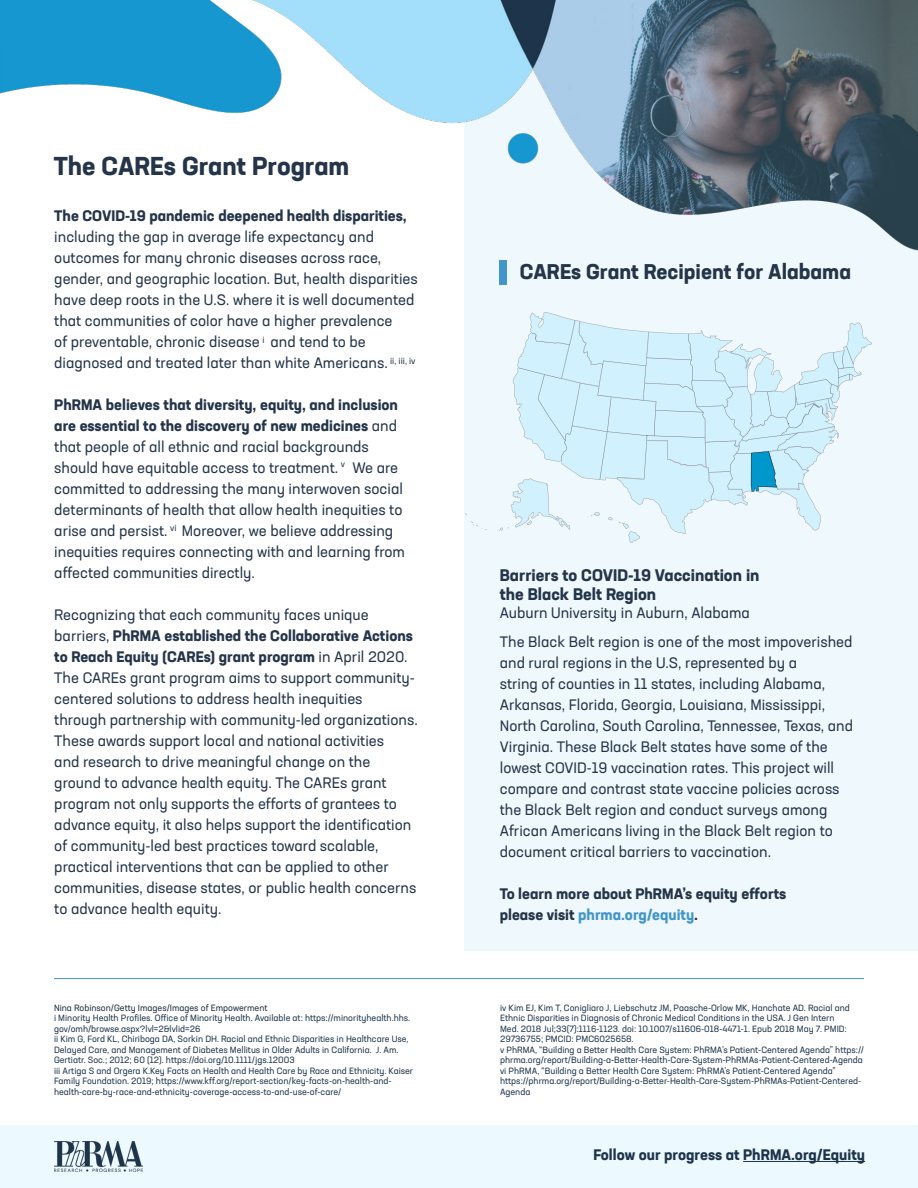
<style>
.page{position:relative;width:918px;height:1188px;background:#fff}
.page>*{position:absolute;margin:0;border:0;box-sizing:border-box;transform-origin:0 0}
.t1{font:700 25.5px "Neusa Next Std";color:#243449}
.t2{font:700 21px "Neusa Next Std";color:#243449}
.t3{font:700 16.5px "Neusa Next Std";color:#243449}
.t4{font:15px/21px "Neusa Next Std";color:#243449}
.t5{font:700 15px "Neusa Next Std";color:#243449}
.t6{font:700 15px "Neusa Next Std";color:#1e344b}
.t7{font:700 15px "Neusa Next Std";color:#4296ca}
.t8{font:9px/10.5px "Neusa Next Std";color:#1e344b}
.t9{font:9px "Neusa Next Std";color:#1d2e3f}
.t10{font:9px "Neusa Next Std";color:#243449}
.s1{font-weight:700}
.s2{color:#243449}
.s3{color:#273447}
</style>
<div class="page">
<div style="left:0;top:1125px;width:918px;height:63px;background:#ecf9fe"></div>
<img style="left:55px;top:1142px;width:87px;height:30px">
<hr style="left:743px;top:1161px;width:122px;height:1px;background:#1e344b">
<div style="left:464px;top:54px;width:454px;height:896px;background:#eff8fc"></div>
<img style="left:0;top:0;width:918px;height:531px">
<div style="left:500px;top:260px;width:7px;height:24px;background:#4296ca"></div>
<hr style="left:54px;top:978px;width:810px;height:1px;background:#4096ca">
<svg style="left:470px;top:522px;width:17px;height:8px"></svg>
<svg style="left:499px;top:312px;width:373px;height:231px"></svg>
<p class="t1" style="left:54px;top:150px;width:297px">The CAREs Grant Program</p>
<p class="t4" style="left:54px;top:205px;width:365px"><span class="s1">The COVID-19 pandemic deepened health disparities, </span>including the gap in average life expectancy and outcomes for many chronic diseases across race, gender, and geographic location. But, health disparities have deep roots in the U.S. where it is well documented that communities of color have a higher prevalence<br>of preventable, chronic disease and tend to be diagnosed and treated later than white Americans.</p>
<p class="t4" style="left:54px;top:394px;width:352px"><span class="s1">PhRMA believes that diversity, equity, and inclusion are essential to the discovery of new medicines</span> and that people of all ethnic and racial backgrounds should have equitable access to treatment. We are committed to addressing the many interwoven social determinants of health that allow health inequities to arise and persist. Moreover, we believe addressing inequities requires connecting with and learning from affected communities directly.</p>
<p class="t4" style="left:54px;top:604px;width:365px">Recognizing that each community faces unique barriers, <span class="s1">PhRMA established the Collaborative Actions to Reach Equity (CAREs) grant program</span> in April 2020.<br>The CAREs grant program aims to support community&shy;centered solutions to address health inequities through partnership with community-led organizations.<br>These awards support local and national activities<br>and research to drive meaningful change on the ground to advance health equity. The CAREs grant program not only supports the efforts of grantees to advance equity, it also helps support the identification of community-led best practices toward scalable, practical interventions that can be applied to other communities, disease states, or public health concerns to advance health equity.</p>
<p class="t10" style="left:262px;top:334px;width:4px">i</p>
<p class="t10" style="left:390px;top:355px;width:27px">ii, iii, iv</p>
<p class="t10" style="left:341px;top:459px;width:6px">v</p>
<p class="t10" style="left:170px;top:522px;width:8px">vi</p>
<p class="t9" style="left:54px;top:1002px;width:215px">Nina Robinson/Getty Images/Images of Empowerment</p>
<p class="t8" style="left:54px;top:1013px;width:358px">i Minority Health Profiles. Office of Minority Health. Available at: https://minorityhealth.hhs. gov/omh/browse.aspx?lvl=2&amp;lvlid=26</p>
<p class="t8" style="left:54px;top:1034px;width:356px">ii Kim G, Ford KL, Chiriboga DA, Sorkin DH. Racial and Ethnic Disparities in Healthcare Use,<br>Delayed Care, and Management of Diabetes Mellitus in Older Adults in California. J. Am.<br>Gertiatr. Soc.; 2012; 60 (12). https://doi.org/10.1111/jgs.12003</p>
<p class="t8" style="left:54px;top:1065px;width:361px">iii Artiga S and Orgera K.Key Facts on Health and Health Care by Race and Ethnicity. Kaiser<br>Family Foundation. 2019; https://www.kff.org/report-section/key-facts-on-health-and&shy;health-care-by-race-and-ethnicity-coverage-access-to-and-use-of-care/</p>
<p class="t2" style="left:520px;top:258px;width:333px">CAREs Grant Recipient for Alabama</p>
<p class="t3" style="left:500px;top:564px;width:261px">Barriers to COVID-19 Vaccination in</p>
<p class="t3" style="left:500px;top:584px;width:158px">the Black Belt Region</p>
<p class="t4" style="left:500px;top:602px;width:252px">Auburn University in Auburn, Alabama</p>
<p class="t4" style="left:500px;top:631px;width:355px">The Black Belt region is one of the most impoverished and rural regions in the U.S, represented by a<br>string of counties in 11 states, including Alabama, Arkansas, Florida, Georgia, Louisiana, Mississippi, North Carolina, South Carolina, Tennessee, Texas, and Virginia. These Black Belt states have some of the lowest COVID-19 vaccination rates. This project will compare and contrast state vaccine policies across the Black Belt region and conduct surveys among African Americans living in the Black Belt region to document critical barriers to vaccination.</p>
<p class="t5" style="left:500px;top:884px;width:288px">To learn more about PhRMA’s equity efforts</p>
<p class="t7" style="left:500px;top:905px;width:200px"><span class="s2">please visit</span> phrma.org/equity<span class="s3">.</span></p>
<p class="t8" style="left:500px;top:1002px;width:351px">iv Kim EJ, Kim T, Conigliaro J, Liebschutz JM, Paasche-Orlow MK, Hanchate AD. Racial and Ethnic Disparities in Diagnosis of Chronic Medical Conditions in the USA. J Gen Intern Med. 2018 Jul;33(7):1116-1123. doi: 10.1007/s11606-018-4471-1. Epub 2018 May 7. PMID:<br>29736755; PMCID: PMC6025658.</p>
<p class="t8" style="left:500px;top:1044px;width:365px">v PhRMA, “Building a Better Health Care System: PhRMA’s Patient-Centered Agenda” https:// phrma.org/report/Building-a-Better-Health-Care-System-PhRMAs-Patient-Centered-Agenda</p>
<p class="t8" style="left:500px;top:1065px;width:363px">vi PhRMA, “Building a Better Health Care System: PhRMA’s Patient-Centered Agenda” https://phrma.org/report/Building-a-Better-Health-Care-System-PhRMAs-Patient-Centered-<br>Agenda</p>
<p class="t6" style="left:593px;top:1145px;width:273px">Follow our progress at PhRMA.org/Equity</p>
</div>
